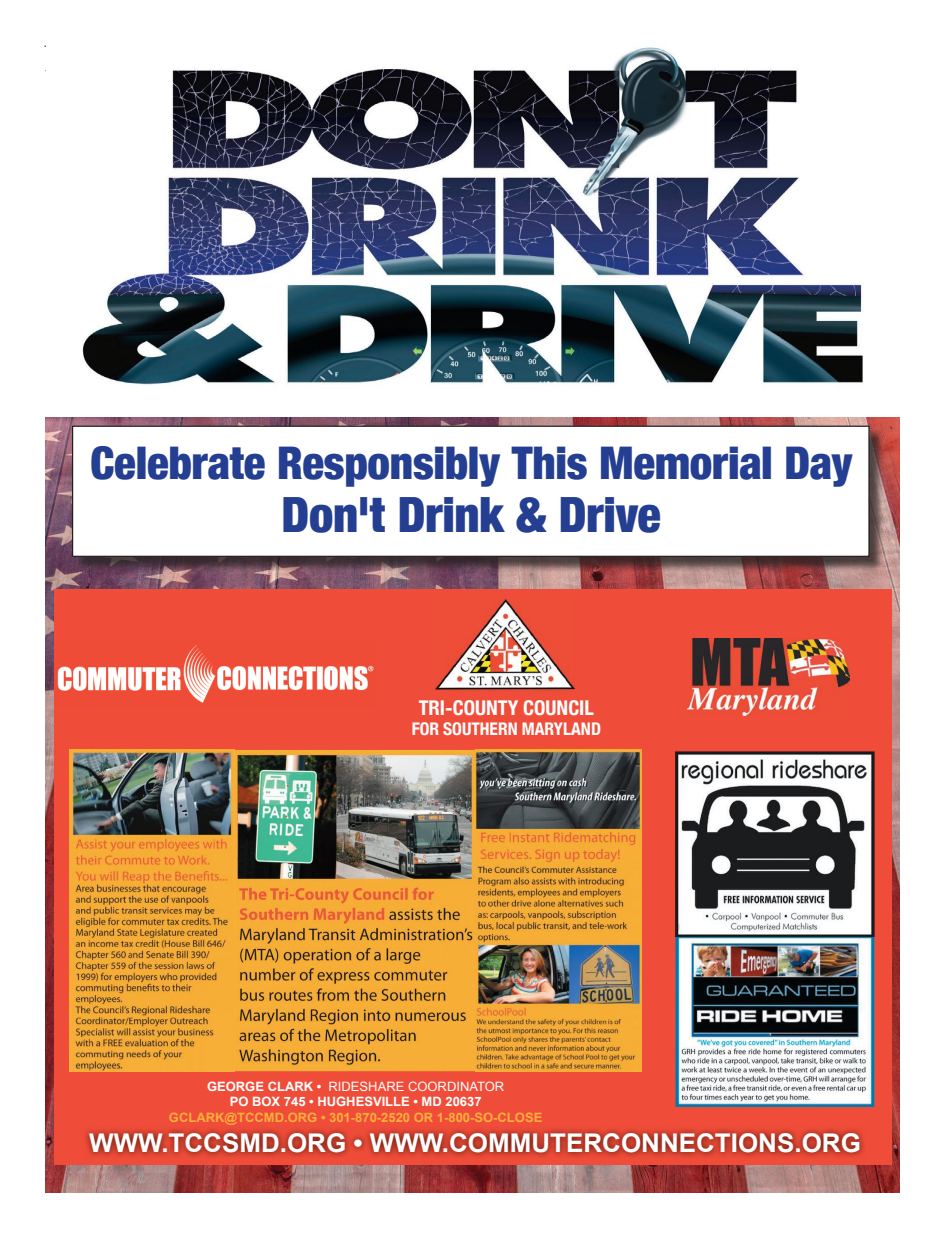
<style>
.page{position:relative;width:945px;height:1238px;background:#fff}
.page>*{position:absolute;margin:0;border:0;box-sizing:border-box;transform-origin:0 0}
.t1{font:900 condensed 48.62px "Helvetica Neue";letter-spacing:-.005em;color:#243e91}
.t2{font:900 condensed 45px "Helvetica Neue";letter-spacing:-.005em;color:#243e91}
.t3{font:700 25.75px "Arial";color:#fff}
.t4{font:700 condensed 20.25px "Helvetica Neue";color:#fff}
.t5{font:700 condensed 17.38px "Helvetica Neue";color:#fff}
.t6{font:700 12.88px/15.5px "Arial";color:#fff;text-align:center}
.t7{font:700 12.88px "Arial";color:#fbaf3b}
.s1{font-weight:400}
</style>
<div class="page">
<hr style="left:44px;top:46px;width:857px;height:1px;background:#231f20">
<div style="left:46px;top:44px;width:855px;height:1147px;background:#fff"></div>
<img style="left:46px;top:417px;width:854px;height:775px">
<img style="left:82px;top:47px;width:781px;height:338px">
<div style="left:54px;top:589px;width:837px;height:575px;background:#ef4d39"></div>
<img style="left:57px;top:645px;width:317px;height:58px">
<img style="left:687px;top:638px;width:163px;height:77px">
<img style="left:436px;top:599px;width:139px;height:92px">
<img style="left:85px;top:1129px;width:779px;height:28px">
<img style="left:675px;top:751px;width:199px;height:356px">
<img style="left:675px;top:936px;width:199px;height:1px">
<img style="left:70px;top:750px;width:572px;height:321px">
<img style="left:234px;top:750px;width:1px;height:321px">
<div style="left:74px;top:427px;width:811px;height:145px;background:#231f20;opacity:.75"></div>
<div style="left:73px;top:426px;width:796px;height:130px;background:#fff"></div>
<div style="left:72px;top:425px;width:798px;height:132px;border:1px solid #231f20"></div>
<h2 class="t2" style="left:90px;top:426px;width:763px">Celebrate Responsibly This Memorial Day</h2>
<h1 class="t1" style="left:282px;top:475px;width:381px">Don't Drink &amp; Drive</h1>
<h3 class="t4" style="left:419px;top:691px;width:177px">TRI-COUNTY COUNCIL</h3>
<h3 class="t5" style="left:412px;top:714px;width:191px">FOR SOUTHERN MARYLAND</h3>
<p class="t6" style="left:207px;top:1078px;width:299px">GEORGE CLARK • <span class="s1">RIDESHARE COORDINATOR<br></span>PO BOX 745 • HUGHESVILLE • MD 20637</p>
<p class="t7" style="left:169px;top:1108px;width:375px">GCLARK@TCCMD.ORG • 301-870-2520 OR 1-800-SO-CLOSE</p>
<h3 class="t3" style="left:89px;top:1126px;width:773px">WWW.TCCSMD.ORG • WWW.COMMUTERCONNECTIONS.ORG</h3>
</div>
